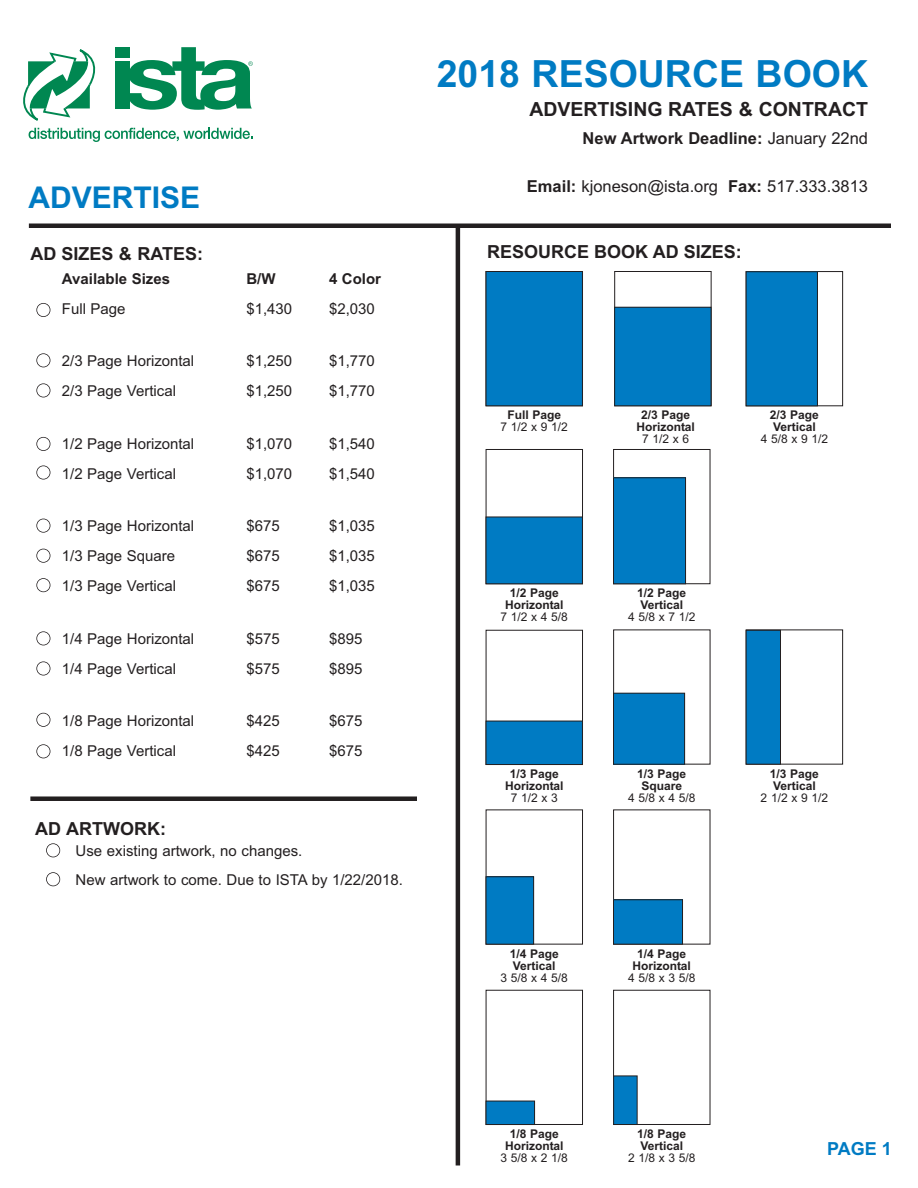
<style>
.page{position:relative;width:918px;height:1188px;background:#fff}
.page>*{position:absolute;margin:0;border:0;box-sizing:border-box;transform-origin:0 0}
.t1{font:700 37.5px "Arial";color:#007bc3}
.t2{font:700 30px "Arial";color:#007bc3}
.t3{font:700 19.5px "Arial";color:#231f20}
.t4{font:700 18px "Arial";color:#231f20}
.t5{font:700 18px "Arial";color:#007bc3}
.t6{font:16.5px "Arial";color:#231f20}
.t7{font:700 16.5px "Arial";color:#231f20}
.t8{font:15px/28.5px "Arial";color:#231f20}
.t9{font:700 15px "Arial";color:#231f20}
.t10{font:700 12px/12px "Arial";color:#231f20;text-align:center}
.t11{font:12px "Arial";letter-spacing:.305em;color:#231f20}
.s1{font-weight:400}
.s2{font-weight:700}
</style>
<div class="page">
<svg style="left:23px;top:47px;width:230px;height:95px"></svg>
<hr style="left:29px;top:224px;width:862px;height:4px;background:#231f20">
<hr style="left:456px;top:228px;width:4px;height:938px;background:#231f20">
<div style="left:30px;top:796px;width:387px;height:5px;background:#231f20"></div>
<div style="left:46px;top:843px;width:14px;height:14px;border:2px solid #231f20;border-radius:50%"></div>
<div style="left:46px;top:872px;width:14px;height:14px;border:2px solid #231f20;border-radius:50%"></div>
<div style="left:36px;top:661px;width:14px;height:15px;border:2px solid #231f20;border-radius:50%"></div>
<div style="left:36px;top:631px;width:14px;height:14px;border:2px solid #231f20;border-radius:50%"></div>
<div style="left:36px;top:383px;width:14px;height:14px;border:2px solid #231f20;border-radius:50%"></div>
<div style="left:36px;top:353px;width:14px;height:14px;border:2px solid #231f20;border-radius:50%"></div>
<div style="left:36px;top:465px;width:14px;height:15px;border:2px solid #231f20;border-radius:50%"></div>
<div style="left:36px;top:437px;width:14px;height:14px;border:2px solid #231f20;border-radius:50%"></div>
<div style="left:36px;top:549px;width:14px;height:14px;border:2px solid #231f20;border-radius:50%"></div>
<div style="left:36px;top:519px;width:14px;height:14px;border:2px solid #231f20;border-radius:50%"></div>
<div style="left:36px;top:744px;width:14px;height:14px;border:2px solid #231f20;border-radius:50%"></div>
<div style="left:36px;top:713px;width:14px;height:14px;border:2px solid #231f20;border-radius:50%"></div>
<div style="left:36px;top:578px;width:14px;height:14px;border:2px solid #231f20;border-radius:50%"></div>
<div style="left:36px;top:303px;width:14px;height:14px;border:2px solid #231f20;border-radius:50%"></div>
<div style="left:486px;top:272px;width:96px;height:134px;background:#007bc3"></div>
<div style="left:486px;top:271px;width:97px;height:135px;border:1px solid #231f20"></div>
<div style="left:614px;top:271px;width:98px;height:135px;border:1px solid #231f20"></div>
<div style="left:615px;top:307px;width:96px;height:99px;background:#007bc3"></div>
<div style="left:614px;top:307px;width:97px;height:99px;border:1px solid #231f20"></div>
<div style="left:746px;top:271px;width:97px;height:135px;border:1px solid #231f20"></div>
<div style="left:746px;top:272px;width:71px;height:134px;background:#007bc3"></div>
<div style="left:746px;top:271px;width:72px;height:135px;border:1px solid #231f20"></div>
<div style="left:486px;top:449px;width:97px;height:135px;border:1px solid #231f20"></div>
<div style="left:486px;top:517px;width:96px;height:67px;background:#007bc3"></div>
<div style="left:486px;top:517px;width:97px;height:67px;border:1px solid #231f20"></div>
<div style="left:486px;top:630px;width:97px;height:135px;border:1px solid #231f20"></div>
<div style="left:486px;top:721px;width:96px;height:44px;background:#007bc3"></div>
<div style="left:486px;top:721px;width:97px;height:44px;border:1px solid #231f20"></div>
<div style="left:614px;top:693px;width:71px;height:71px;background:#007bc3"></div>
<div style="left:613px;top:693px;width:72px;height:72px;border:1px solid #231f20"></div>
<div style="left:746px;top:630px;width:97px;height:135px;border:1px solid #231f20"></div>
<div style="left:746px;top:630px;width:35px;height:134px;background:#007bc3"></div>
<div style="left:746px;top:630px;width:35px;height:135px;border:1px solid #231f20"></div>
<div style="left:613px;top:449px;width:97px;height:135px;border:1px solid #231f20"></div>
<div style="left:614px;top:478px;width:72px;height:106px;background:#007bc3"></div>
<div style="left:613px;top:477px;width:73px;height:107px;border:1px solid #231f20"></div>
<div style="left:486px;top:810px;width:97px;height:135px;border:1px solid #231f20"></div>
<div style="left:486px;top:877px;width:48px;height:67px;background:#007bc3"></div>
<div style="left:486px;top:876px;width:48px;height:69px;border:1px solid #231f20"></div>
<div style="left:614px;top:900px;width:69px;height:44px;background:#007bc3"></div>
<div style="left:613px;top:899px;width:70px;height:46px;border:1px solid #231f20"></div>
<div style="left:486px;top:990px;width:97px;height:135px;border:1px solid #231f20"></div>
<div style="left:486px;top:1101px;width:49px;height:24px;background:#007bc3"></div>
<div style="left:486px;top:1101px;width:49px;height:24px;border:1px solid #231f20"></div>
<div style="left:613px;top:990px;width:97px;height:135px;border:1px solid #231f20"></div>
<div style="left:614px;top:1076px;width:23px;height:49px;background:#007bc3"></div>
<div style="left:613px;top:1076px;width:25px;height:49px;border:1px solid #231f20"></div>
<h2 class="t2" style="left:28px;top:180px;width:173px">ADVERTISE</h2>
<p class="t4" style="left:30px;top:244px;width:174px">AD SIZES &amp; RATES:</p>
<p class="t9" style="left:62px;top:270px;width:110px">Available Sizes</p>
<p class="t9" style="left:246px;top:270px;width:31px">B/W</p>
<p class="t9" style="left:329px;top:270px;width:54px">4 Color</p>
<p class="t8" style="left:62px;top:294px;width:65px">Full Page</p>
<p class="t8" style="left:246px;top:294px;width:47px">$1,430</p>
<p class="t8" style="left:329px;top:294px;width:47px">$2,030</p>
<p class="t8" style="left:62px;top:347px;width:134px">2/3 Page Horizontal</p>
<p class="t8" style="left:246px;top:347px;width:47px">$1,250</p>
<p class="t8" style="left:329px;top:347px;width:47px">$1,770</p>
<p class="t8" style="left:62px;top:377px;width:116px">2/3 Page Vertical</p>
<p class="t8" style="left:246px;top:377px;width:47px">$1,250</p>
<p class="t8" style="left:329px;top:377px;width:47px">$1,770</p>
<p class="t8" style="left:62px;top:429px;width:134px">1/2 Page Horizontal</p>
<p class="t8" style="left:246px;top:429px;width:47px">$1,070</p>
<p class="t8" style="left:329px;top:429px;width:47px">$1,540</p>
<p class="t8" style="left:62px;top:459px;width:116px">1/2 Page Vertical</p>
<p class="t8" style="left:246px;top:459px;width:47px">$1,070</p>
<p class="t8" style="left:329px;top:459px;width:47px">$1,540</p>
<p class="t8" style="left:62px;top:512px;width:134px">1/3 Page Horizontal</p>
<p class="t8" style="left:246px;top:512px;width:35px">$675</p>
<p class="t8" style="left:329px;top:512px;width:47px">$1,035</p>
<p class="t8" style="left:62px;top:542px;width:115px">1/3 Page Square</p>
<p class="t8" style="left:246px;top:542px;width:35px">$675</p>
<p class="t8" style="left:329px;top:542px;width:47px">$1,035</p>
<p class="t8" style="left:62px;top:572px;width:116px">1/3 Page Vertical</p>
<p class="t8" style="left:246px;top:572px;width:35px">$675</p>
<p class="t8" style="left:329px;top:572px;width:47px">$1,035</p>
<p class="t8" style="left:62px;top:624px;width:134px">1/4 Page Horizontal</p>
<p class="t8" style="left:246px;top:624px;width:35px">$575</p>
<p class="t8" style="left:329px;top:624px;width:35px">$895</p>
<p class="t8" style="left:62px;top:654px;width:116px">1/4 Page Vertical</p>
<p class="t8" style="left:246px;top:654px;width:35px">$575</p>
<p class="t8" style="left:329px;top:654px;width:35px">$895</p>
<p class="t8" style="left:62px;top:707px;width:134px">1/8 Page Horizontal</p>
<p class="t8" style="left:246px;top:707px;width:35px">$425</p>
<p class="t8" style="left:329px;top:707px;width:35px">$675</p>
<p class="t8" style="left:62px;top:737px;width:116px">1/8 Page Vertical</p>
<p class="t8" style="left:246px;top:737px;width:35px">$425</p>
<p class="t8" style="left:329px;top:737px;width:35px">$675</p>
<p class="t4" style="left:35px;top:818px;width:132px">AD ARTWORK:</p>
<p class="t8" style="left:76px;top:837px;width:329px">Use existing artwork, no changes.<br>New artwork to come. Due to ISTA by 1/22/2018.</p>
<h1 class="t1" style="left:437px;top:52px;width:433px">2018 RESOURCE BOOK</h1>
<h3 class="t3" style="left:529px;top:98px;width:340px">ADVERTISING RATES &amp; CONTRACT</h3>
<p class="t7" style="left:583px;top:129px;width:287px">New Artwork Deadline: <span class="s1">January 22nd</span></p>
<p class="t6" style="left:527px;top:177px;width:343px"><span class="s2">Email:</span> kjoneson@ista.org <span class="s2">Fax:</span> 517.333.3813</p>
<p class="t4" style="left:487px;top:242px;width:256px">RESOURCE BOOK AD SIZES:</p>
<p class="t10" style="left:507px;top:409px;width:55px">Full Page</p>
<p class="t11" style="left:501px;top:420px;width:69px">7 1/2 x 9 1/2</p>
<p class="t10" style="left:636px;top:409px;width:60px">2/3 Page<br>Horizontal</p>
<p class="t11" style="left:642px;top:432px;width:49px">71/2x6</p>
<p class="t10" style="left:770px;top:409px;width:51px;text-align:left">2/3 Page<br>Vertical</p>
<p class="t11" style="left:761px;top:432px;width:69px">4 5/8 x 9 1/2</p>
<p class="t10" style="left:505px;top:587px;width:60px">1/2 Page<br>Horizontal</p>
<p class="t11" style="left:501px;top:610px;width:69px">7 1/2 x 4 5/8</p>
<p class="t10" style="left:637px;top:587px;width:51px;text-align:left">1/2 Page<br>Vertical</p>
<p class="t11" style="left:628px;top:610px;width:69px">4 5/8 x 7 1/2</p>
<p class="t10" style="left:505px;top:768px;width:60px">1/3 Page<br>Horizontal</p>
<p class="t11" style="left:511px;top:791px;width:49px">71/2x3</p>
<p class="t10" style="left:637px;top:768px;width:51px">1/3 Page<br>Square</p>
<p class="t11" style="left:628px;top:791px;width:69px">4 5/8 x 4 5/8</p>
<p class="t10" style="left:770px;top:768px;width:51px;text-align:left">1/3 Page<br>Vertical</p>
<p class="t11" style="left:761px;top:791px;width:69px">2 1/2 x 9 1/2</p>
<p class="t10" style="left:510px;top:948px;width:51px;text-align:left">1/4 Page<br>Vertical</p>
<p class="t11" style="left:501px;top:971px;width:69px">3 5/8 x 4 5/8</p>
<p class="t10" style="left:633px;top:948px;width:60px">1/4 Page<br>Horizontal</p>
<p class="t11" style="left:628px;top:971px;width:69px">4 5/8 x 3 5/8</p>
<p class="t10" style="left:505px;top:1128px;width:60px">1/8 Page<br>Horizontal</p>
<p class="t11" style="left:501px;top:1151px;width:69px">3 5/8 x 2 1/8</p>
<p class="t10" style="left:637px;top:1128px;width:51px;text-align:left">1/8 Page<br>Vertical</p>
<p class="t11" style="left:628px;top:1151px;width:69px">2 1/8 x 3 5/8</p>
<p class="t5" style="left:827px;top:1139px;width:66px">PAGE 1</p>
</div>
